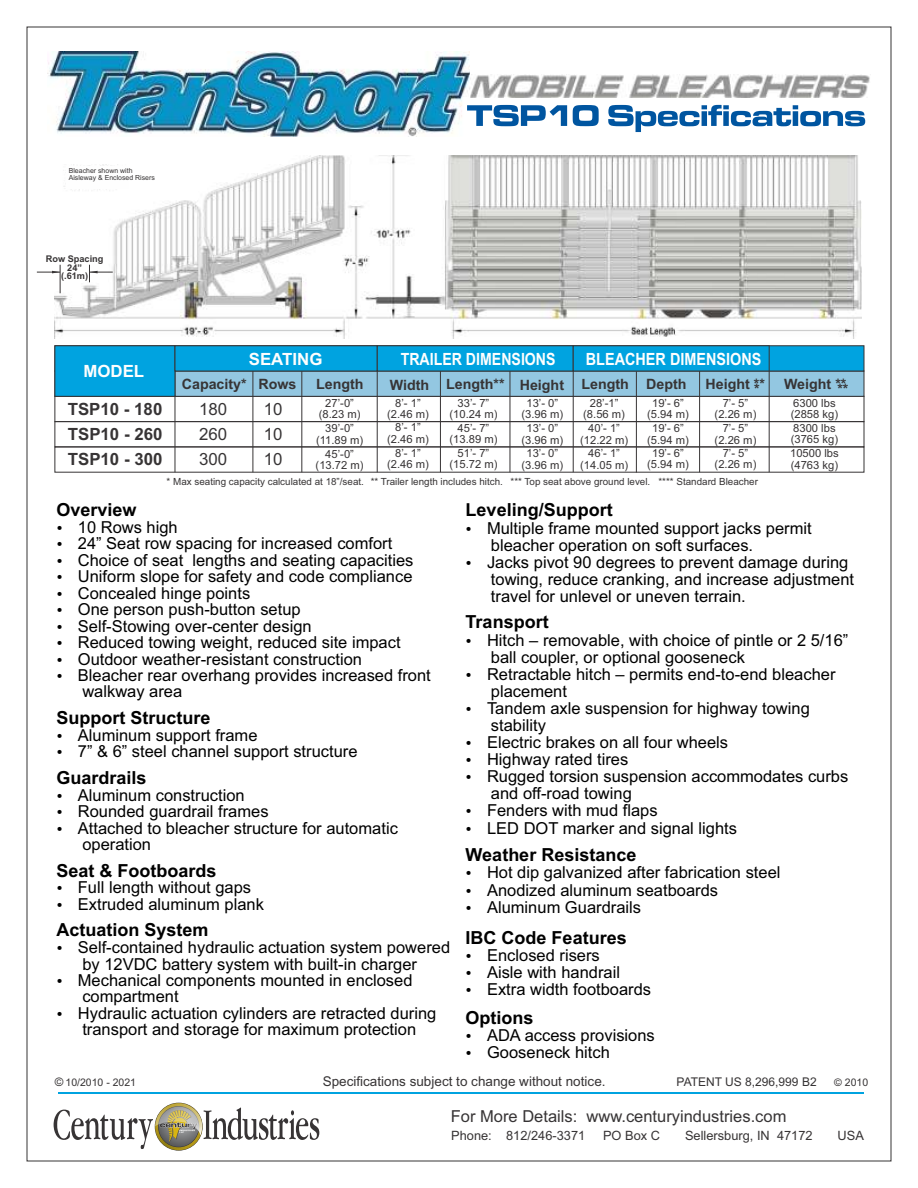
<style>
.page{position:relative;width:918px;height:1188px;background:#fff}
.page>*{position:absolute;margin:0;border:0;box-sizing:border-box;transform-origin:0 0}
.t1{font:700 18px "Arial";color:#000}
.t2{font:700 16.8px/24.5px "Arial";color:#373435}
.t3{font:700 16.8px "Arial";color:#fefefe;scale:.86 1}
.t4{font:700 16.8px "Arial";color:#fefefe;scale:.84 1}
.t5{font:16.8px/25.3px "Arial";color:#373435;text-align:justify}
.t6{font:700 16.8px "Arial";color:#fefefe}
.t7{font:16.5px/17.1px "Arial";color:#000}
.t8{font:16.5px "Arial";color:#373435}
.t9{font:700 14.25px "Arial";color:#373435}
.t10{font:13.5px "Arial";color:#373435}
.t11{font:12.9px "Arial";color:#373435}
.t12{font:12px "Arial";color:#373435}
.t13{font:11.25px/11.4px "Arial";color:#373435;text-align:center}
.t14{font:10.5px "Arial";color:#373435}
.t15{font:9.9px "Arial";color:#373435}
.t16{font:700 9.15px/9px "Arial";color:#373435;text-align:center}
.t17{font:6.9px/7.4px "Arial";color:#373435}
.s1{font-size:11.7px}
</style>
<div class="page">
<img style="left:471px;top:75px;width:399px;height:22px">
<img style="left:47px;top:51px;width:423px;height:85px">
<svg style="left:467px;top:105px;width:398px;height:27px"></svg>
<img style="left:55px;top:155px;width:807px;height:183px">
<div style="left:67px;top:166px;width:62px;height:22px;background:#fefefe"></div>
<div style="left:55px;top:421px;width:809px;height:26px;border:1px solid #373435"></div>
<svg style="left:55px;top:345px;width:809px;height:52px;background:#3da9d4"></svg>
<hr style="left:175px;top:396px;width:1px;height:76px;background:#373435">
<hr style="left:253px;top:371px;width:1px;height:101px;background:#373435">
<hr style="left:377px;top:371px;width:1px;height:101px;background:#373435">
<hr style="left:440px;top:371px;width:1px;height:101px;background:#373435">
<hr style="left:510px;top:371px;width:1px;height:101px;background:#373435">
<hr style="left:573px;top:371px;width:1px;height:101px;background:#373435">
<hr style="left:636px;top:371px;width:1px;height:102px;background:#373435">
<hr style="left:699px;top:371px;width:1px;height:101px;background:#373435">
<hr style="left:769px;top:346px;width:1px;height:126px;background:#373435">
<hr style="left:302px;top:371px;width:1px;height:101px;background:#373435">
<svg style="left:54px;top:1107px;width:265px;height:43px"></svg>
<img style="left:155px;top:1103px;width:47px;height:32px">
<svg style="left:89px;top:265px;width:24px;height:17px"></svg>
<svg style="left:37px;top:265px;width:24px;height:28px"></svg>
<hr style="left:58px;top:1092px;width:806px;height:1px;background:#00a3e0">
<p class="t17" style="left:69px;top:167px;width:88px">Bleacher shown with<br>Aisleway &amp; Enclosed Risers</p>
<p class="t16" style="left:46px;top:255px;width:59px">Row Spacing<br>24”</p>
<p class="t16" style="left:61px;top:272px;width:29px">(.61m)</p>
<p class="t6" style="left:83px;top:365px;width:62px">MODEL</p>
<p class="t2" style="left:68px;top:398px;width:96px">TSP10 - 180</p>
<p class="t2" style="left:68px;top:424px;width:96px">TSP10 - 260<br>TSP10 - 300</p>
<p class="t6" style="left:249px;top:353px;width:75px">SEATING</p>
<p class="t4" style="left:401px;top:353px;width:186px">TRAILER DIMENSIONS</p>
<p class="t3" style="left:586px;top:353px;width:206px">BLEACHER DIMENSIONS</p>
<p class="t9" style="left:182px;top:379px;width:66px">Capacity*</p>
<p class="t9" style="left:316px;top:379px;width:49px">Length</p>
<p class="t9" style="left:390px;top:379px;width:298px">Width Length** Height Length Depth</p>
<p class="t9" style="left:706px;top:379px;width:61px">Height ***</p>
<p class="t9" style="left:259px;top:379px;width:40px">Rows</p>
<p class="t5" style="left:264px;top:398px;width:20px">10<br>10<br>10</p>
<p class="t5" style="left:199px;top:398px;width:30px">180<br>260<br>300</p>
<p class="t13" style="left:319px;top:398px;width:43px">27’-0” (8.23 m)</p>
<p class="t13" style="left:387px;top:398px;width:43px">8’- 1” (2.46 m)</p>
<p class="t13" style="left:521px;top:398px;width:43px">13’- 0” (3.96 m)</p>
<p class="t13" style="left:521px;top:424px;width:43px">13’- 0” (3.96 m)</p>
<p class="t13" style="left:521px;top:449px;width:43px">13’- 0” (3.96 m)</p>
<p class="t13" style="left:449px;top:398px;width:49px">33’- 7” (10.24 m)</p>
<p class="t13" style="left:449px;top:423px;width:49px">45’- 7” (13.89 m)</p>
<p class="t13" style="left:449px;top:448px;width:49px">51’- 7” (15.72 m)</p>
<p class="t13" style="left:583px;top:398px;width:43px">28’-1” (8.56 m)</p>
<p class="t13" style="left:580px;top:424px;width:49px">40’- 1” (12.22 m)</p>
<p class="t13" style="left:580px;top:449px;width:49px">46’- 1” (14.05 m)</p>
<p class="t13" style="left:647px;top:398px;width:43px">19’- 6” (5.94 m)</p>
<p class="t13" style="left:647px;top:424px;width:43px">19’- 6” (5.94 m)</p>
<p class="t13" style="left:647px;top:448px;width:43px">19’- 6” (5.94 m)</p>
<p class="t13" style="left:715px;top:398px;width:43px">7’- 5” (2.26 m)</p>
<p class="t13" style="left:715px;top:424px;width:43px">7’- 5” (2.26 m)</p>
<p class="t13" style="left:715px;top:448px;width:43px">7’- 5” (2.26 m)</p>
<p class="t13" style="left:387px;top:423px;width:43px">8’- 1” (2.46 m)</p>
<p class="t13" style="left:387px;top:448px;width:43px">8’- 1” (2.46 m)</p>
<p class="t13" style="left:316px;top:424px;width:49px">39’-0” (11.89 m)</p>
<p class="t13" style="left:316px;top:449px;width:49px">45’-0” (13.72 m)</p>
<p class="t15" style="left:167px;top:478px;width:593px">* Max seating capacity calculated at 18”/seat. ** Trailer length includes hitch. *** Top seat above ground level. **** Standard Bleacher</p>
<p class="t9" style="left:784px;top:379px;width:66px">Weight ****</p>
<p class="t13" style="left:791px;top:398px;width:49px;text-align:left">6300 lbs (2858 kg)</p>
<p class="t13" style="left:791px;top:423px;width:49px;text-align:left">8300 lbs (3765 kg)</p>
<p class="t13" style="left:790px;top:449px;width:50px;text-align:left">10500 lbs (4763 kg)</p>
<p class="t1" style="left:56px;top:503px;width:82px">Overview</p>
<p class="t7" style="left:78px;top:521px;width:355px;line-height:16.5px">10 Rows high<br>24” Seat row spacing for increased comfort Choice of seat lengths and seating capacities Uniform slope for safety and code compliance Concealed hinge points<br>One person push-button setup<br>Self-Stowing over-center design<br>Reduced towing weight, reduced site impact Outdoor weather-resistant construction Bleacher rear overhang provides increased front walkway area</p>
<p class="t1" style="left:56px;top:711px;width:156px">Support Structure</p>
<p class="t7" style="left:78px;top:728px;width:281px;line-height:16.5px">Aluminum support frame<br>7” &amp; 6” steel channel support structure</p>
<p class="t1" style="left:56px;top:771px;width:92px">Guardrails</p>
<p class="t7" style="left:78px;top:788px;width:322px;line-height:16.5px">Aluminum construction<br>Rounded guardrail frames<br>Attached to bleacher structure for automatic operation</p>
<p class="t1" style="left:56px;top:863px;width:162px">Seat &amp; Footboards</p>
<p class="t7" style="left:78px;top:881px;width:188px;line-height:16.5px">Full length without gaps<br>Extruded aluminum plank</p>
<p class="t1" style="left:56px;top:923px;width:154px">Actuation System</p>
<p class="t7" style="left:78px;top:941px;width:374px;line-height:16.5px">Self-contained hydraulic actuation system powered by 12VDC battery system with built-in charger Mechanical components mounted in enclosed compartment<br>Hydraulic actuation cylinders are retracted during transport and storage for maximum protection</p>
<p class="t1" style="left:466px;top:503px;width:149px">Leveling/Support</p>
<p class="t7" style="left:487px;top:521px;width:369px">Multiple frame mounted support jacks permit bleacher operation on soft surfaces.<br>Jacks pivot 90 degrees to prevent damage during towing, reduce cranking, and increase adjustment travel for unlevel or uneven terrain.</p>
<p class="t1" style="left:466px;top:615px;width:85px">Transport</p>
<p class="t7" style="left:487px;top:633px;width:363px">Hitch – removable, with choice of pintle or 2 5/16” ball coupler, or optional gooseneck<br>Retractable hitch – permits end-to-end bleacher placement<br>Tandem axle suspension for highway towing stability<br>Electric brakes on all four wheels<br>Highway rated tires<br>Rugged torsion suspension accommodates curbs and off-road towing<br>Fenders with mud flaps<br>LED DOT marker and signal lights</p>
<p class="t1" style="left:466px;top:848px;width:172px">Weather Resistance</p>
<p class="t7" style="left:487px;top:866px;width:295px">Hot dip galvanized after fabrication steel<br>Anodized aluminum seatboards<br>Aluminum Guardrails</p>
<p class="t1" style="left:466px;top:931px;width:163px">IBC Code Features</p>
<p class="t7" style="left:487px;top:948px;width:166px">Enclosed risers<br>Aisle with handrail<br>Extra width footboards</p>
<p class="t1" style="left:466px;top:1011px;width:70px">Options</p>
<p class="t7" style="left:487px;top:1028px;width:169px">ADA access provisions<br>Gooseneck hitch</p>
<p class="t14" style="left:55px;top:1078px;width:83px"><span class="s1">©</span> 10/2010 - 2021</p>
<p class="t10" style="left:323px;top:1076px;width:284px">Specifications subject to change without notice.</p>
<p class="t12" style="left:677px;top:1077px;width:142px">PATENT US 8,296,999 B2</p>
<p class="t14" style="left:834px;top:1078px;width:36px">© 2010</p>
<p class="t8" style="left:451px;top:1110px;width:337px">For More Details: www.centuryindustries.com</p>
<p class="t11" style="left:451px;top:1130px;width:136px">Phone: 812/246-3371</p>
<p class="t11" style="left:603px;top:1130px;width:59px">PO Box C</p>
<p class="t11" style="left:685px;top:1130px;width:129px">Sellersburg, IN 47172</p>
<p class="t11" style="left:838px;top:1130px;width:28px">USA</p>
</div>
